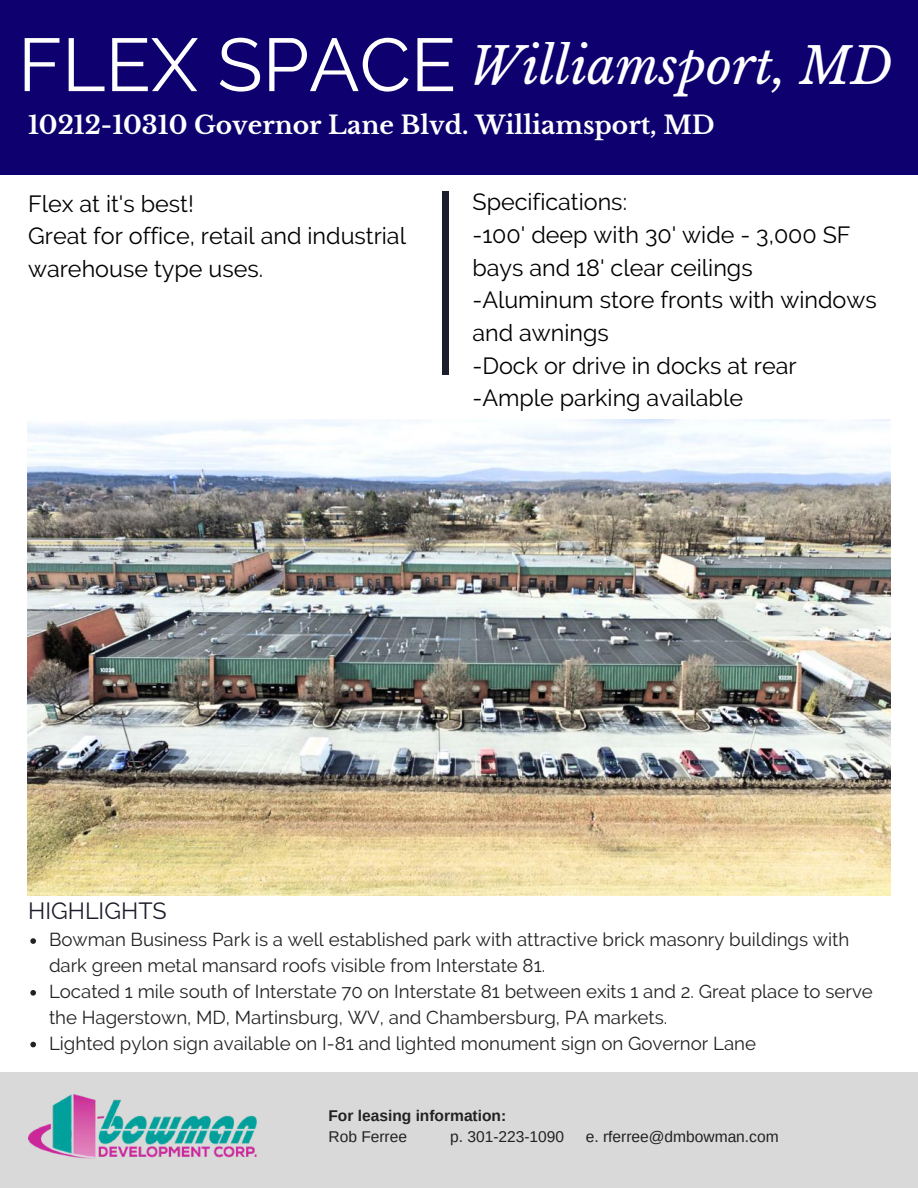
<style>
.page{position:relative;width:918px;height:1188px;background:#fff}
.page>*{position:absolute;margin:0;border:0;box-sizing:border-box;transform-origin:0 0}
.t1{font:74.7px "Raleway";color:#fff}
.t2{font:italic 55.95px "Libre Baskerville";color:#fff}
.t3{font:italic 49.8px "Libre Baskerville";color:#fff}
.t4{font:700 24.9px "Libre Baskerville";color:#fff}
.t5{font:23.4px/32.7px "Raleway";color:#000}
.t6{font:23.4px "Raleway";color:#1d1e2b}
.t7{font:18.75px/25.8px "Raleway";color:#222}
.t8{font:15.6px "Arimo";color:#222}
.t9{font:700 15.6px "Arimo";color:#222}
</style>
<div class="page">
<div style="left:443px;top:192px;width:6px;height:183px;background:#1d1e2b"></div>
<div style="left:0;top:1072px;width:918px;height:116px;background:#d9d9d9"></div>
<img style="left:28px;top:1095px;width:228px;height:64px">
<svg style="left:30px;top:938px;width:6px;height:6px"></svg>
<svg style="left:30px;top:990px;width:6px;height:6px"></svg>
<svg style="left:30px;top:1042px;width:6px;height:5px"></svg>
<div style="left:0;top:0;width:918px;height:174px;background:#0e016f"></div>
<img style="left:27px;top:420px;width:864px;height:476px">
<h2 class="t2" style="left:402px;top:18px;width:455px">Hagerstown, MD</h2>
<h1 class="t1" style="left:18px;top:21px;width:440px">FLEX SPACE</h1>
<h3 class="t4" style="left:28px;top:110px;width:688px">10212-10310 Governor Lane Blvd. Williamsport, MD</h3>
<h3 class="t3" style="left:469px;top:36px;width:425px">Williamsport, MD</h3>
<p class="t5" style="left:28px;top:187px;width:379px">Flex at it's best!<br>Great for office, retail and industrial warehouse type uses.</p>
<p class="t5" style="left:472px;top:186px;width:406px">Specifications:<br>-100' deep with 30' wide - 3,000 SF bays and 18' clear ceilings -Aluminum store fronts with windows and awnings<br>-Dock or drive in docks at rear -Ample parking available</p>
<p class="t6" style="left:28px;top:897px;width:140px">HIGHLIGHTS</p>
<p class="t7" style="left:49px;top:927px;width:825px">Bowman Business Park is a well established park with attractive brick masonry buildings with dark green metal mansard roofs visible from Interstate 81.<br>Located 1 mile south of Interstate 70 on Interstate 81 between exits 1 and 2. Great place to serve the Hagerstown, MD, Martinsburg, WV, and Chambersburg, PA markets.<br>Lighted pylon sign available on I-81 and lighted monument sign on Governor Lane</p>
<p class="t9" style="left:328px;top:1106px;width:179px">For leasing information:</p>
<p class="t8" style="left:328px;top:1128px;width:80px">Rob Ferree</p>
<p class="t8" style="left:450px;top:1128px;width:116px">p. 301-223-1090</p>
<p class="t8" style="left:586px;top:1128px;width:194px">e. rferree@dmbowman.com</p>
</div>
